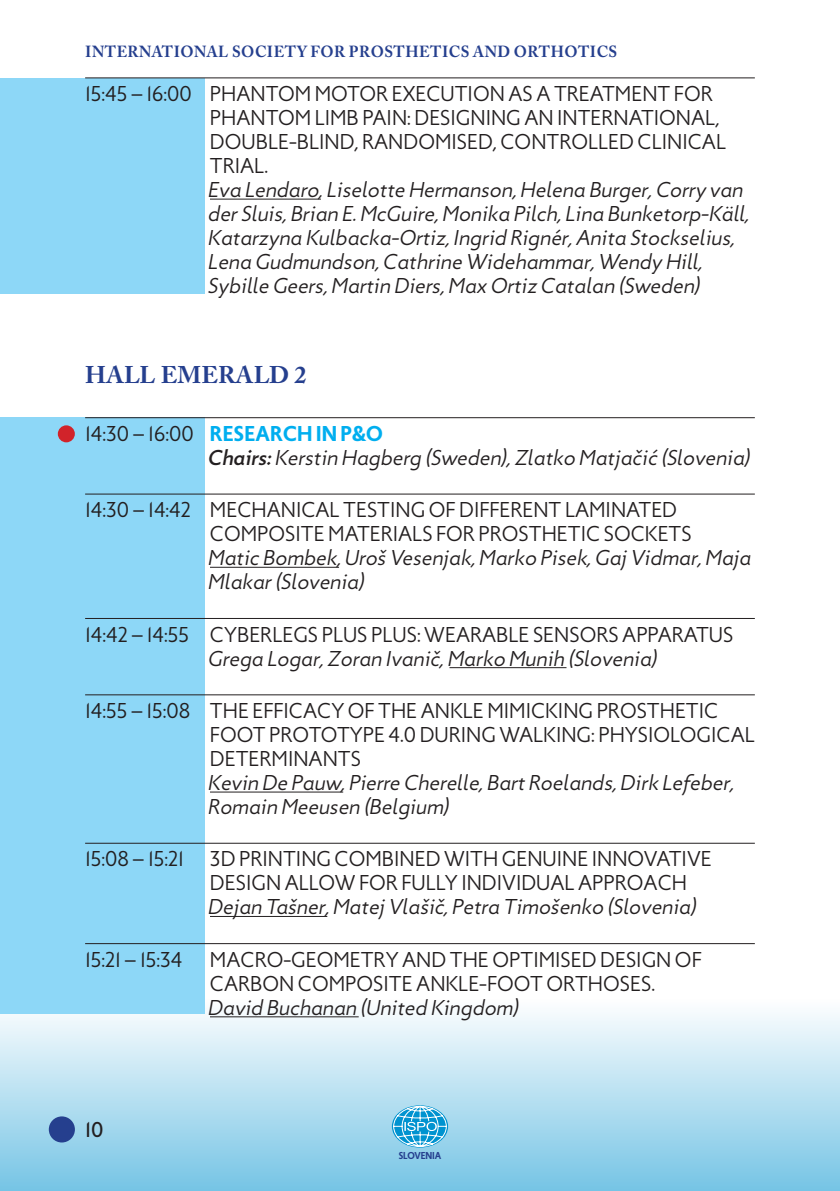
<style>
.page{position:relative;width:840px;height:1191px;background:#fff}
.page>*{position:absolute;margin:0;border:0;box-sizing:border-box;transform-origin:0 0}
.mali_naslov{font:700 24px "Adobe Caslon Pro";letter-spacing:.005em;color:#253f8e}
.program_avtor{font:italic 300 20px/24px "Picadilly";color:#231f20}
.program{font:300 20px/24px "Picadilly";color:#231f20}
.program-2{font:700 20px "Picadilly";letter-spacing:.01em;color:#00aeef}
.t1{font:20px "Picadilly";color:#231f20}
.t2{font:700 16px "Adobe Caslon Pro";letter-spacing:.03em;color:#253f8e;scale:.95 1}
.t3{font:700 9.4px "Picadilly";letter-spacing:-.01em;color:#253f8e;scale:.95 1}
.s1{font-weight:300;color:#231f20}
.s2{font-weight:500}
</style>
<div class="page">
<div style="left:0;top:999px;width:839px;height:192px;background:linear-gradient(to bottom,#fcfdfe,#76c5e5)"></div>
<div style="left:49px;top:1116px;width:26px;height:26px;background:#253f8e;border-radius:50%"></div>
<svg style="left:393px;top:1105px;width:53px;height:42px;background:#61bce1"></svg>
<hr style="left:839px;top:473px;width:1px;height:568px;background:#8dd7f7">
<hr style="left:839px;top:78px;width:1px;height:220px;background:#8dd7f7">
<div style="left:0;top:417px;width:204px;height:596px;background:#8dd7f7"></div>
<div style="left:0;top:78px;width:204px;height:215px;background:#8dd7f7"></div>
<div style="left:58px;top:425px;width:17px;height:17px;background:#d1232a;border-radius:50%"></div>
<hr style="left:85px;top:77px;width:669px;height:1px;background:#231f20">
<hr style="left:210px;top:199px;width:111px;height:1px;background:#231f20">
<hr style="left:85px;top:417px;width:669px;height:1px;background:#231f20">
<hr style="left:85px;top:493px;width:669px;height:1px;background:#231f20">
<hr style="left:210px;top:567px;width:129px;height:1px;background:#231f20">
<hr style="left:85px;top:618px;width:669px;height:1px;background:#231f20">
<hr style="left:449px;top:667px;width:117px;height:1px;background:#231f20">
<hr style="left:85px;top:694px;width:669px;height:1px;background:#231f20">
<hr style="left:210px;top:791px;width:133px;height:1px;background:#231f20">
<hr style="left:85px;top:842px;width:669px;height:1px;background:#231f20">
<hr style="left:210px;top:916px;width:117px;height:1px;background:#231f20">
<hr style="left:85px;top:943px;width:669px;height:1px;background:#231f20">
<hr style="left:210px;top:1016px;width:148px;height:1px;background:#231f20">
<p class="t2" style="left:85px;top:42px;width:561px">INTERNATIONAL SOCIETY FOR PROSTHETICS AND ORTHOTICS</p>
<p class="program" style="left:210px;top:82px;width:517px;text-indent:-125px">15:45 – 16:00 PHANTOM MOTOR EXECUTION AS A TREATMENT FOR PHANTOM LIMB PAIN: DESIGNING AN INTERNATIONAL, DOUBLE-BLIND, RANDOMISED, CONTROLLED CLINICAL TRIAL.</p>
<p class="program_avtor" style="left:210px;top:178px;width:542px">Eva Lendaro, Liselotte Hermanson, Helena Burger, Corry van der Sluis, Brian E. McGuire, Monika Pilch, Lina Bunketorp-Käll, Katarzyna Kulbacka-Ortiz, Ingrid Rignér, Anita Stockselius, Lena Gudmundson, Cathrine Widehammar, Wendy Hill, Sybille Geers, Martin Diers, Max Ortiz Catalan (Sweden)</p>
<p class="mali_naslov" style="left:85px;top:360px;width:223px">HALL EMERALD 2</p>
<p class="program-2" style="left:85px;top:420px;width:299px"><span class="s1">14:30 – 16:00</span> RESEARCH IN P&amp;O</p>
<p class="program_avtor" style="left:210px;top:445px;width:543px"><span class="s2">Chairs:</span> Kerstin Hagberg (Sweden), Zlatko Matjačić (Slovenia)</p>
<p class="program" style="left:210px;top:498px;width:483px;text-indent:-125px">14:30 – 14:42 MECHANICAL TESTING OF DIFFERENT LAMINATED<br>COMPOSITE MATERIALS FOR PROSTHETIC SOCKETS</p>
<p class="program_avtor" style="left:210px;top:546px;width:544px">Matic Bombek, Uroš Vesenjak, Marko Pisek, Gaj Vidmar, Maja<br>Mlakar (Slovenia)</p>
<p class="program" style="left:85px;top:622px;width:649px">14:42 – 14:55 CYBERLEGS PLUS PLUS: WEARABLE SENSORS APPARATUS</p>
<p class="program_avtor" style="left:210px;top:646px;width:450px">Grega Logar, Zoran Ivanič, Marko Munih (Slovenia)</p>
<p class="program" style="left:210px;top:698px;width:546px;text-indent:-125px">14:55 – 15:08 THE EFFICACY OF THE ANKLE MIMICKING PROSTHETIC<br>FOOT PROTOTYPE 4.0 DURING WALKING: PHYSIOLOGICAL<br>DETERMINANTS</p>
<p class="program_avtor" style="left:210px;top:770px;width:527px">Kevin De Pauw, Pierre Cherelle, Bart Roelands, Dirk Lefeber,<br>Romain Meeusen (Belgium)</p>
<p class="program" style="left:85px;top:847px;width:100px">15:08 – 15:21</p>
<p class="program" style="left:210px;top:847px;width:503px">3D PRINTING COMBINED WITH GENUINE INNOVATIVE<br>DESIGN ALLOW FOR FULLY INDIVIDUAL APPROACH</p>
<p class="program_avtor" style="left:210px;top:895px;width:489px">Dejan Tašner, Matej Vlašič, Petra Timošenko (Slovenia)</p>
<p class="program" style="left:85px;top:947px;width:99px">15:21 – 15:34</p>
<p class="program" style="left:210px;top:947px;width:493px">MACRO-GEOMETRY AND THE OPTIMISED DESIGN OF<br>CARBON COMPOSITE ANKLE-FOOT ORTHOSES.</p>
<p class="program_avtor" style="left:210px;top:995px;width:312px">David Buchanan (United Kingdom)</p>
<p class="t1" style="left:85px;top:1117px;width:20px">10</p>
<p class="t3" style="left:398px;top:1149px;width:46px">SLOVENIA</p>
</div>
